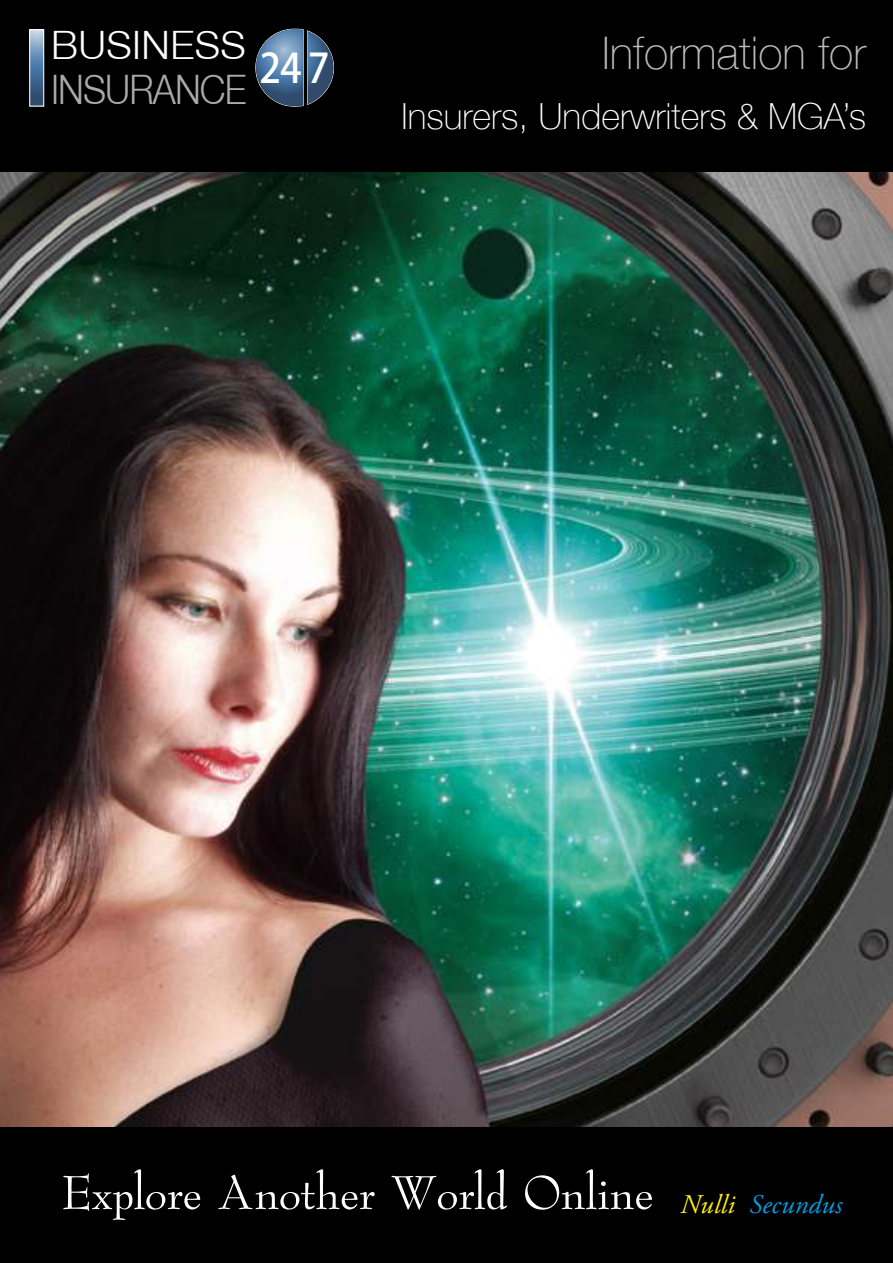
<style>
.page{position:relative;width:893px;height:1263px;background:#000}
.page>*{position:absolute;margin:0;border:0;box-sizing:border-box;transform-origin:0 0}
.t1{font:55.5px "Bernadette";color:#fff}
.t2{font:100 45px "Helvetica Neue LT";color:#bcbcbc}
.t3{font:300 40.65px "Helvetica Neue LT";letter-spacing:-.025em;color:#aaa;scale:.9 1}
.t4{font:500 40.5px "Koz Go Pr 6 N";color:#fff;scale:.95 1}
.t5{font:300 39.15px "Helvetica Neue LT";letter-spacing:.01em;color:#fff}
.t6{font:100 36px "Helvetica Neue LT";color:#fff}
</style>
<div class="page">
<svg style="left:255px;top:29px;width:79px;height:78px"></svg>
<svg style="left:31px;top:31px;width:11px;height:73px"></svg>
<div style="left:29px;top:29px;width:15px;height:77px;border:1px solid #fff"></div>
<img style="left:0;top:172px;width:893px;height:955px">
<p class="t5" style="left:51px;top:21px;width:196px">BUSINESS</p>
<p class="t3" style="left:51px;top:64px;width:219px">INSURANCE</p>
<p class="t4" style="left:259px;top:45px;width:75px">247</p>
<p class="t2" style="left:602px;top:27px;width:265px">Information for</p>
<p class="t6" style="left:402px;top:95px;width:466px">Insurers, Underwriters &amp; MGA’s</p>
<p class="t1" style="left:61px;top:1165px;width:783px">Explore Another World Online <sub>Nulli</sub> <sub>Secundus</sub></p>
</div>
